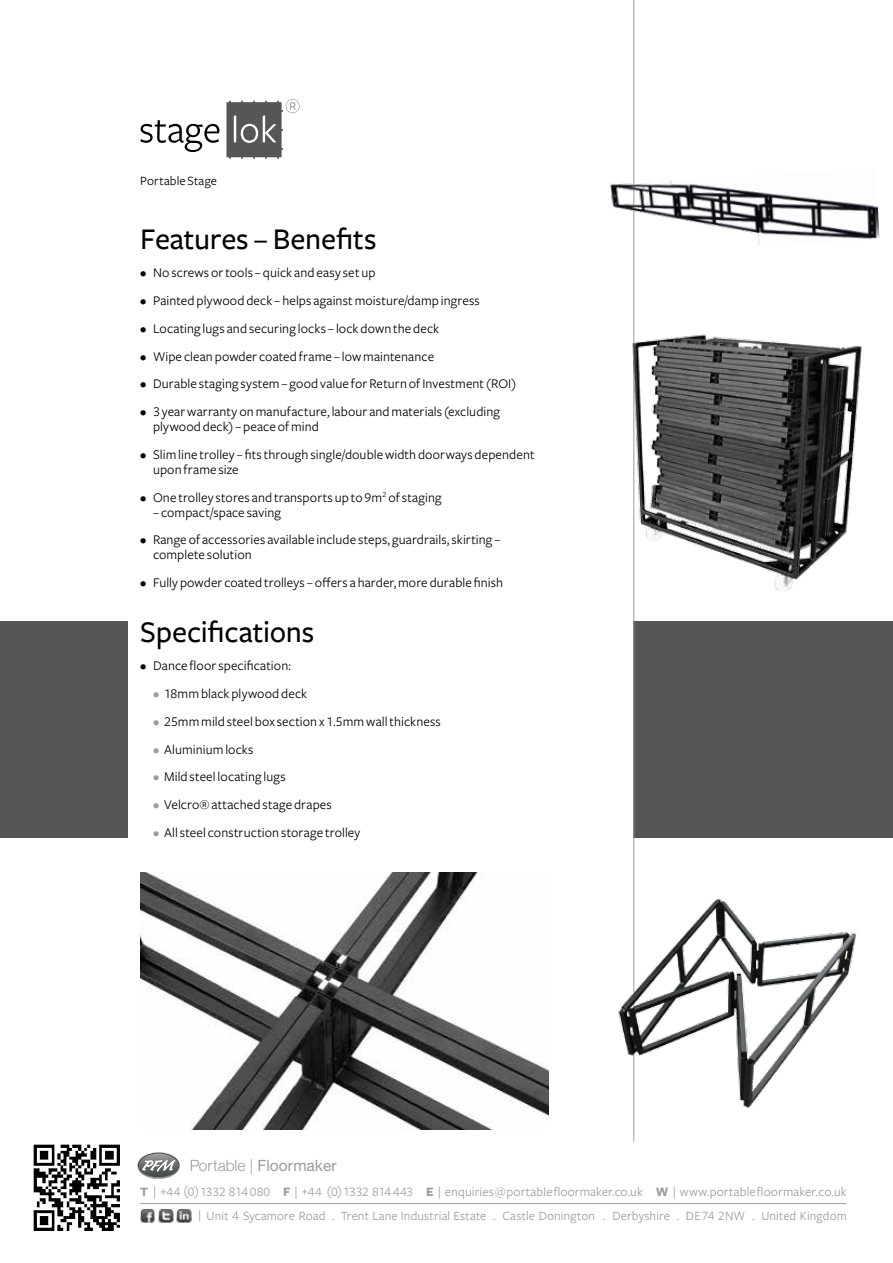
<style>
.page{position:relative;width:893px;height:1263px;background:#fff}
.page>*{position:absolute;margin:0;border:0;box-sizing:border-box;transform-origin:0 0}
.t1{font:500 31.2px "Freight Sans";letter-spacing:-.005em;color:#000}
.t2{font:15.6px "Helvetica Neue LT Std";color:#9c9c9d}
.t3{font:13.8px/15px "Freight Sans";letter-spacing:.005em;color:#000}
.t4{font:13.35px "Freight Sans";letter-spacing:.01em;color:#9c9c9d}
.t5{font:13.05px "Freight Sans";letter-spacing:.01em;color:#9c9c9d}
.t6{font:13.05px "Freight Sans";letter-spacing:.01em;color:#000}
.s1{font-family:"Freight Sans Book SC"}
.s2{color:#9c9c9d}
.s3{font-family:"Helvetica Neue";font-weight:300}
.s4{font-weight:700}
</style>
<div class="page">
<div style="left:634px;top:621px;width:259px;height:217px;background:#565655"></div>
<div style="left:0;top:621px;width:128px;height:217px;background:#565655"></div>
<hr style="left:140px;top:1203px;width:706px;height:1px;background:#9c9c9d">
<img style="left:159px;top:1208px;width:14px;height:14px">
<img style="left:177px;top:1208px;width:14px;height:14px">
<img style="left:140px;top:1208px;width:15px;height:14px">
<div style="left:137px;top:1152px;width:43px;height:27px;border:1px solid #fff;border-radius:50%"></div>
<svg style="left:138px;top:1152px;width:42px;height:27px"></svg>
<hr style="left:634px;top:0;width:1px;height:1142px;background:#9c9c9d">
<img style="left:632px;top:330px;width:230px;height:262px">
<img style="left:618px;top:860px;width:239px;height:263px">
<img style="left:140px;top:873px;width:409px;height:256px">
<img style="left:610px;top:169px;width:270px;height:85px">
<svg style="left:226px;top:99px;width:74px;height:60px"></svg>
<svg style="left:140px;top:120px;width:79px;height:32px"></svg>
<img style="left:33px;top:1144px;width:87px;height:87px">
<p class="t6" style="left:140px;top:173px;width:78px">Portable Stage</p>
<h1 class="t1" style="left:140px;top:222px;width:238px">Features – Benefits</h1>
<p class="t3" style="left:140px;top:266px;width:237px">• No screws or tools – quick and easy set up</p>
<p class="t3" style="left:140px;top:293px;width:341px">• Painted plywood deck – helps against moisture/damp ingress</p>
<p class="t3" style="left:140px;top:321px;width:300px">• Locating lugs and securing locks – lock down the deck</p>
<p class="t3" style="left:140px;top:349px;width:295px">• Wipe clean powder coated frame – low maintenance</p>
<p class="t3" style="left:140px;top:377px;width:377px">• Durable staging system – good value for Return of Investment (ROI)</p>
<p class="t3" style="left:153px;top:404px;width:348px;text-indent:-13px">• <span class="s1">3</span> year warranty on manufacture, labour and materials (excluding plywood deck) – peace of mind</p>
<p class="t3" style="left:153px;top:447px;width:383px;text-indent:-13px">• Slim line trolley – fits through single/double width doorways dependent upon frame size</p>
<p class="t3" style="left:140px;top:490px;width:303px">• One trolley stores and transports up to <span class="s1">9</span>m<sup>2</sup> of staging</p>
<p class="t3" style="left:153px;top:505px;width:129px">– compact/space saving</p>
<p class="t3" style="left:153px;top:533px;width:349px;text-indent:-13px">• Range of accessories available include steps, guardrails, skirting – complete solution</p>
<p class="t3" style="left:140px;top:575px;width:364px">• Fully powder coated trolleys – offers a harder, more durable finish</p>
<h1 class="t1" style="left:140px;top:615px;width:176px">Specifications</h1>
<p class="t3" style="left:140px;top:658px;width:152px">• Dance floor specification:</p>
<p class="t3" style="left:153px;top:686px;width:156px"><span class="s2">•</span> <span class="s1">18</span>mm black plywood deck</p>
<p class="t3" style="left:153px;top:714px;width:289px"><span class="s2">•</span> <span class="s1">25</span>mm mild steel box section x <span class="s1">1.5</span>mm wall thickness</p>
<p class="t3" style="left:153px;top:742px;width:102px"><span class="s2">•</span> Aluminium locks</p>
<p class="t3" style="left:153px;top:769px;width:134px"><span class="s2">•</span> Mild steel locating lugs</p>
<p class="t3" style="left:153px;top:797px;width:180px"><span class="s2">•</span> Velcro® attached stage drapes</p>
<p class="t3" style="left:153px;top:825px;width:209px"><span class="s2">•</span> All steel construction storage trolley</p>
<p class="t2" style="left:190px;top:1156px;width:148px"><span class="s3">Portable |</span> Floormaker</p>
<p class="t4" style="left:140px;top:1184px;width:708px"><span class="s4">T</span> <span class="s1">| +44 (0)1332 814 080</span> <span class="s4">F</span> <span class="s1">| +44 (0)1332 814 443</span> <span class="s4">E</span> <span class="s1">|</span> enquiries@portablefloormaker.co.uk <span class="s4">W</span> <span class="s1">|</span> www.portablefloormaker.co.uk</p>
<p class="t5" style="left:198px;top:1208px;width:650px"><span class="s1">|</span> Unit <span class="s1">4</span> Sycamore Road . Trent Lane Industrial Estate . Castle Donington . Derbyshire . DE<span class="s1">74 2</span>NW . United Kingdom</p>
</div>
